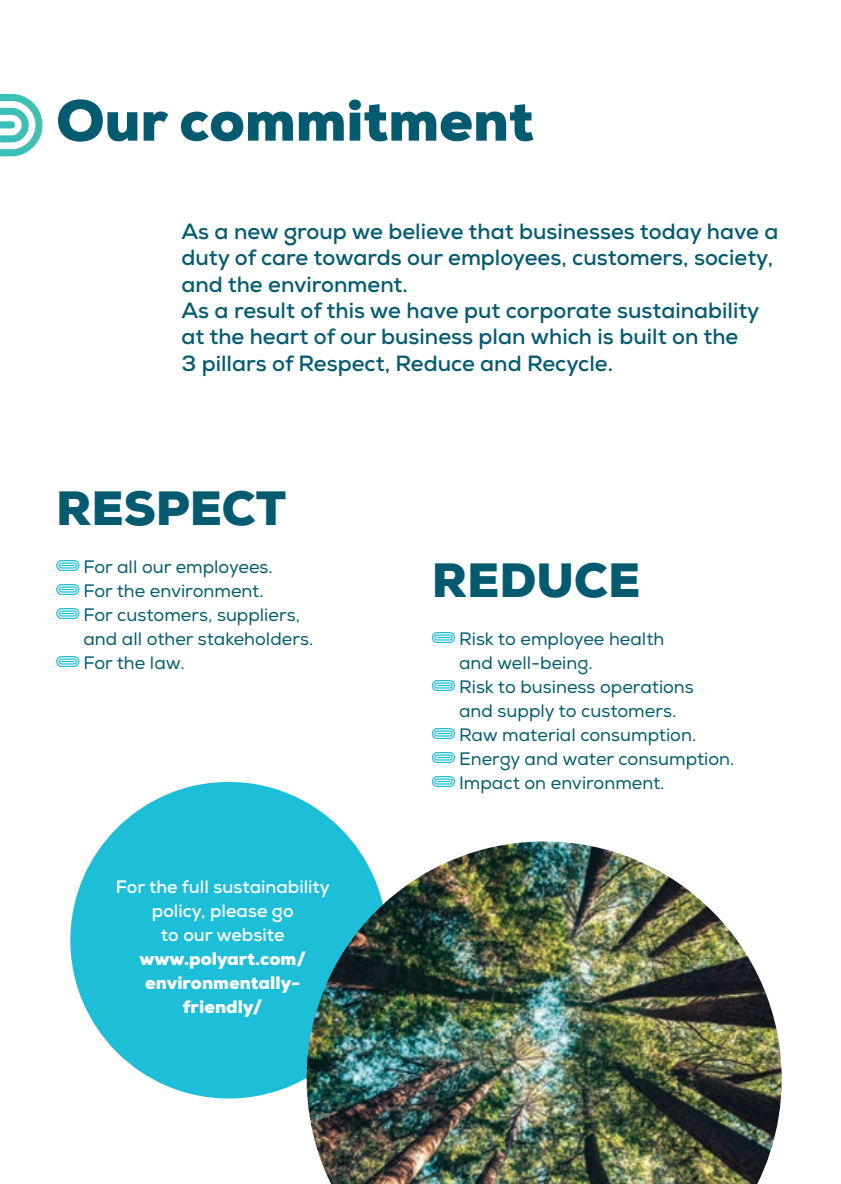
<style>
.page{position:relative;width:841px;height:1184px;background:#fff}
.page>*{position:absolute;margin:0;border:0;box-sizing:border-box;transform-origin:0 0}
.t1{font:900 57.6px "Nexa";color:#045b70}
.t2{font:900 48px "Nexa";color:#045b70}
.t3{font:700 22px/26.4px "Nexa";color:#045b70}
.t4{font:18px "Nexa";color:#045b70}
.t5{font:700 18px/24px "Nexa";color:#fff;text-align:center}
.t6{font:900 18px/24px "Nexa";color:#fff;text-align:center}
.s1{font-family:"Lineat";font-size:28px;color:#fff}
</style>
<div class="page">
<svg style="left:0;top:94px;width:43px;height:62px"></svg>
<div style="left:70px;top:782px;width:317px;height:316px;background:#1cbed8;border-radius:50%"></div>
<img style="left:307px;top:841px;width:475px;height:343px">
<h1 class="t1" style="left:56px;top:84px;width:479px">Our commitment</h1>
<p class="t3" style="left:181px;top:218px;width:598px">As a new group we believe that businesses today have a duty of care towards our employees, customers, society, and the environment.<br>As a result of this we have put corporate sustainability at the heart of our business plan which is built on the<br>3 pillars of Respect, Reduce and Recycle.</p>
<h2 class="t2" style="left:56px;top:477px;width:232px">RESPECT</h2>
<p class="t4" style="left:56px;top:556px;width:218px"><span class="s1">–</span>For all our employees.</p>
<p class="t4" style="left:56px;top:580px;width:209px"><span class="s1">–</span>For the environment.</p>
<p class="t4" style="left:56px;top:604px;width:245px"><span class="s1">–</span>For customers, suppliers,</p>
<p class="t4" style="left:83px;top:628px;width:231px">and all other stakeholders.</p>
<p class="t4" style="left:56px;top:652px;width:130px"><span class="s1">–</span>For the law.</p>
<p class="t5" style="left:116px;top:874px;width:216px">For the full sustainability policy, please go<br>to our website</p>
<p class="t6" style="left:139px;top:946px;width:168px">www.polyart.com/ environmentally&shy;friendly/</p>
<h2 class="t2" style="left:432px;top:549px;width:210px">REDUCE</h2>
<p class="t4" style="left:432px;top:628px;width:234px"><span class="s1">–</span>Risk to employee health</p>
<p class="t4" style="left:459px;top:652px;width:135px">and well-being.</p>
<p class="t4" style="left:432px;top:676px;width:264px"><span class="s1">–</span>Risk to business operations</p>
<p class="t4" style="left:459px;top:700px;width:219px">and supply to customers.</p>
<p class="t4" style="left:432px;top:724px;width:266px"><span class="s1">–</span>Raw material consumption.</p>
<p class="t4" style="left:432px;top:748px;width:304px"><span class="s1">–</span>Energy and water consumption.</p>
<p class="t4" style="left:432px;top:772px;width:234px"><span class="s1">–</span>Impact on environment.</p>
</div>
